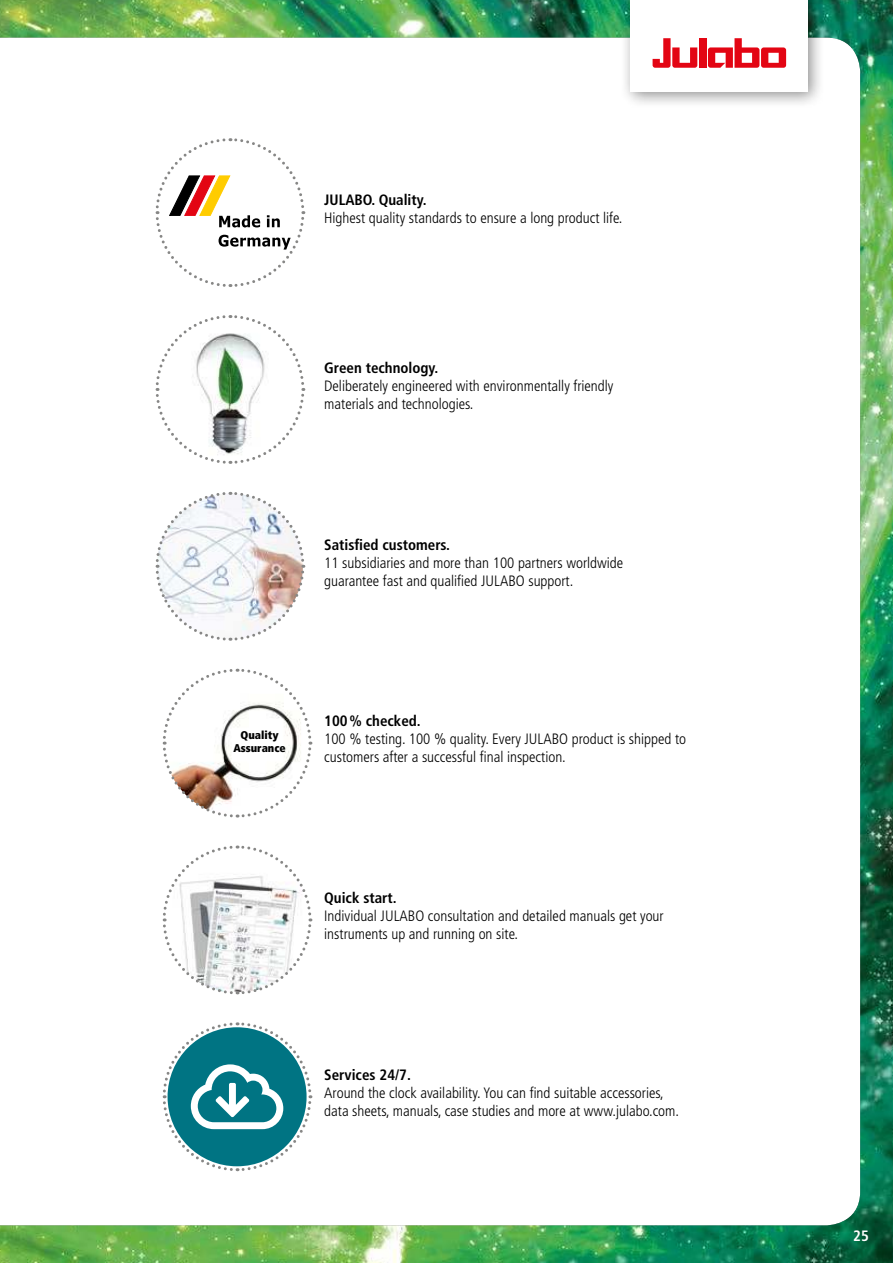
<style>
.page{position:relative;width:893px;height:1263px;background:#fff}
.page>*{position:absolute;margin:0;border:0;box-sizing:border-box;transform-origin:0 0}
.t1{font:300 condensed 15px/18px "Frutiger LT Std";color:#000}
.t2{font:700 condensed 15px "Frutiger LT Std";color:#000}
.t3{font:700 condensed 15px "Frutiger LT Std";color:#fff}
.t4{font:900 condensed 11.25px/13.5px "Frutiger LT Std";color:#000;text-align:center}
</style>
<div class="page">
<img style="left:0;top:0;width:893px;height:1263px">
<div style="left:620px;top:0;width:205px;height:109px;background:#000;opacity:.45"></div>
<div style="left:631px;top:0;width:177px;height:91px;background:#fff"></div>
<svg style="left:653px;top:38px;width:44px;height:30px"></svg>
<div style="left:699px;top:38px;width:7px;height:30px;background:#e30513"></div>
<svg style="left:708px;top:38px;width:79px;height:30px"></svg>
<svg style="left:154px;top:313px;width:152px;height:152px"></svg>
<svg style="left:154px;top:490px;width:152px;height:152px"></svg>
<svg style="left:161px;top:844px;width:152px;height:152px"></svg>
<svg style="left:161px;top:1021px;width:152px;height:152px"></svg>
<svg style="left:154px;top:137px;width:152px;height:152px"></svg>
<svg style="left:161px;top:667px;width:152px;height:152px"></svg>
<p class="t2" style="left:324px;top:194px;width:104px">JULABO. Quality.</p>
<p class="t1" style="left:324px;top:210px;width:300px">Highest quality standards to ensure a long product life.</p>
<p class="t2" style="left:324px;top:361px;width:116px">Green technology.</p>
<p class="t1" style="left:324px;top:378px;width:291px">Deliberately engineered with environmentally friendly materials and technologies.</p>
<p class="t2" style="left:324px;top:538px;width:127px">Satisfied customers.</p>
<p class="t1" style="left:324px;top:555px;width:301px">11 subsidiaries and more than 100 partners worldwide guarantee fast and qualified JULABO support.</p>
<p class="t4" style="left:233px;top:729px;width:54px">Quality<br>Assurance</p>
<p class="t2" style="left:324px;top:715px;width:98px">100 % checked.</p>
<p class="t1" style="left:324px;top:732px;width:363px">100 % testing. 100 % quality. Every JULABO product is shipped to customers after a successful final inspection.</p>
<p class="t2" style="left:324px;top:892px;width:74px">Quick start.</p>
<p class="t1" style="left:324px;top:908px;width:341px">Individual JULABO consultation and detailed manuals get your instruments up and running on site.</p>
<p class="t2" style="left:324px;top:1069px;width:88px">Services 24/7.</p>
<p class="t1" style="left:324px;top:1085px;width:356px">Around the clock availability. You can find suitable accessories, data sheets, manuals, case studies and more at www.julabo.com.</p>
<p class="t3" style="left:853px;top:1230px;width:17px">25</p>
</div>
